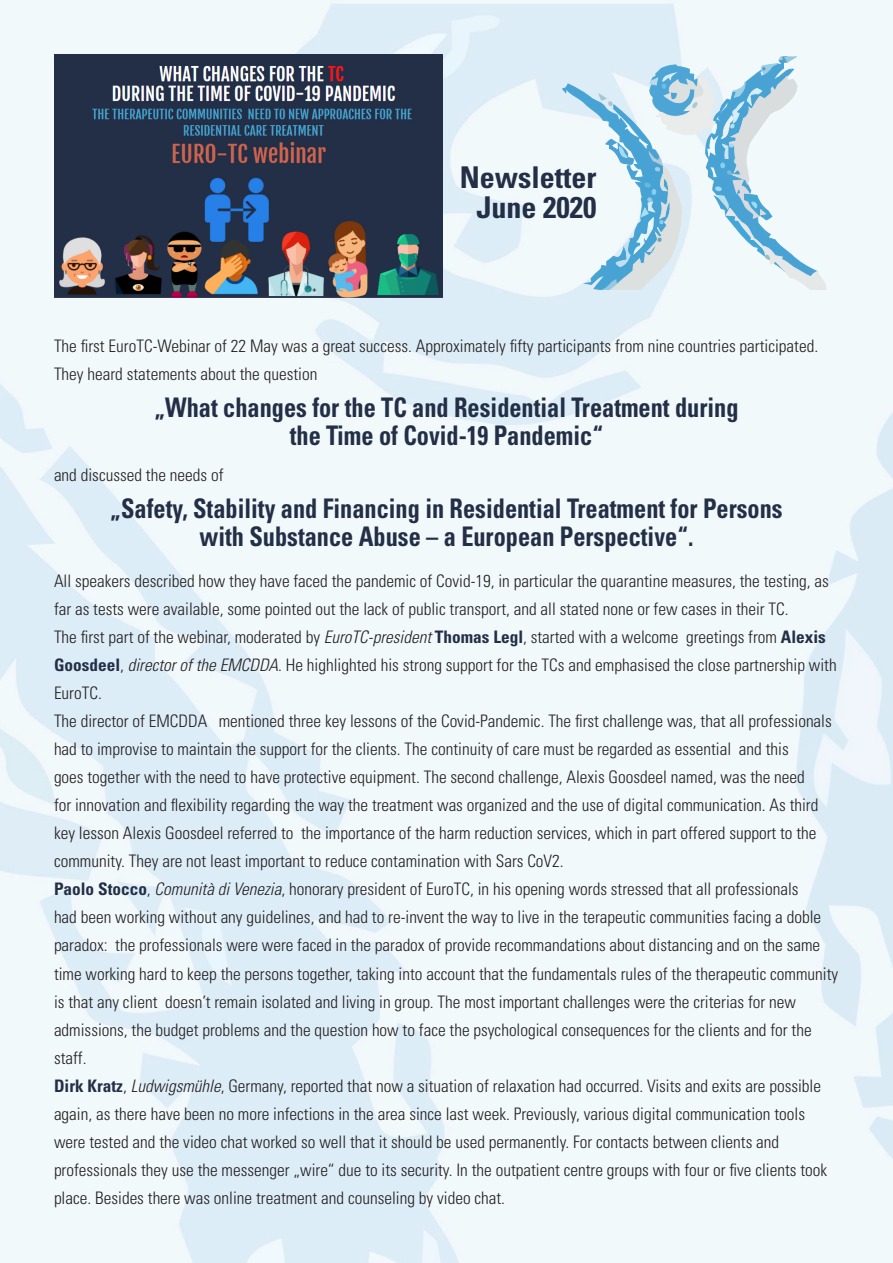
<style>
.page{position:relative;width:893px;height:1263px;background:#fff}
.page>*{position:absolute;margin:0;border:0;box-sizing:border-box;transform-origin:0 0}
.t1{font:700 condensed 30px "Univers";color:#232f47}
.t2{font:700 condensed 27px/28px "Univers";color:#232f47;text-align:center;scale:.9 1}
.t3{font:300 condensed 17.25px/28px "Univers";color:#231f20}
.s1{font-style:italic}
.s2{font-weight:700;color:#232f47}
</style>
<div class="page">
<img style="left:0;top:0;width:893px;height:1263px">
<img style="left:54px;top:54px;width:388px;height:244px">
<svg style="left:562px;top:57px;width:264px;height:232px"></svg>
<p class="t1" style="left:460px;top:159px;width:138px">Newsletter</p>
<p class="t1" style="left:476px;top:189px;width:121px">June 2020</p>
<p class="t3" style="left:54px;top:332px;width:766px">The first EuroTC-Webinar of 22 May was a great success. Approximately fifty participants from nine countries participated.<br>They heard statements about the question</p>
<p class="t2" style="left:154px;top:393px;width:650px">„What changes for the TC and Residential Treatment during the Time of Covid-19 Pandemic“</p>
<p class="t3" style="left:54px;top:461px;width:171px">and discussed the needs of</p>
<p class="t2" style="left:110px;top:494px;width:748px">„Safety, Stability and Financing in Residential Treatment for Persons with Substance Abuse – a European Perspective“.</p>
<p class="t3" style="left:54px;top:566px;width:776px">All speakers described how they have faced the pandemic of Covid-19, in particular the quarantine measures, the testing, as far as tests were available, some pointed out the lack of public transport, and all stated none or few cases in their TC.</p>
<p class="t3" style="left:54px;top:622px;width:784px">The first part of the webinar, moderated by <span class="s1">EuroTC-president</span> <span class="s2">Thomas Legl</span>, started with a welcome greetings from <span class="s2">Alexis Goosdeel</span>, <span class="s1">director of the EMCDDA</span>. He highlighted his strong support for the TCs and emphasised the close partnership with EuroTC.<br>The director of EMCDDA mentioned three key lessons of the Covid-Pandemic. The first challenge was, that all professionals had to improvise to maintain the support for the clients. The continuity of care must be regarded as essential and this<br>goes together with the need to have protective equipment. The second challenge, Alexis Goosdeel named, was the need<br>for innovation and flexibility regarding the way the treatment was organized and the use of digital communication. As third key lesson Alexis Goosdeel referred to the importance of the harm reduction services, which in part offered support to the community. They are not least important to reduce contamination with Sars CoV2.</p>
<p class="t3" style="left:54px;top:875px;width:786px"><span class="s2">Paolo Stocco</span>, <span class="s1">Comunità di Venezia</span>, honorary president of EuroTC, in his opening words stressed that all professionals<br>had been working without any guidelines, and had to re-invent the way to live in the terapeutic communities facing a doble paradox: the professionals were were faced in the paradox of provide recommandations about distancing and on the same time working hard to keep the persons together, taking into account that the fundamentals rules of the therapeutic community is that any client doesn’t remain isolated and living in group. The most important challenges were the criterias for new admissions, the budget problems and the question how to face the psychological consequences for the clients and for the staff.</p>
<p class="t3" style="left:54px;top:1071px;width:775px"><span class="s2">Dirk Kratz</span>, <span class="s1">Ludwigsmühle</span>, Germany, reported that now a situation of relaxation had occurred. Visits and exits are possible again, as there have been no more infections in the area since last week. Previously, various digital communication tools were tested and the video chat worked so well that it should be used permanently. For contacts between clients and professionals they use the messenger „wire“ due to its security. In the outpatient centre groups with four or five clients took place. Besides there was online treatment and counseling by video chat.</p>
</div>
